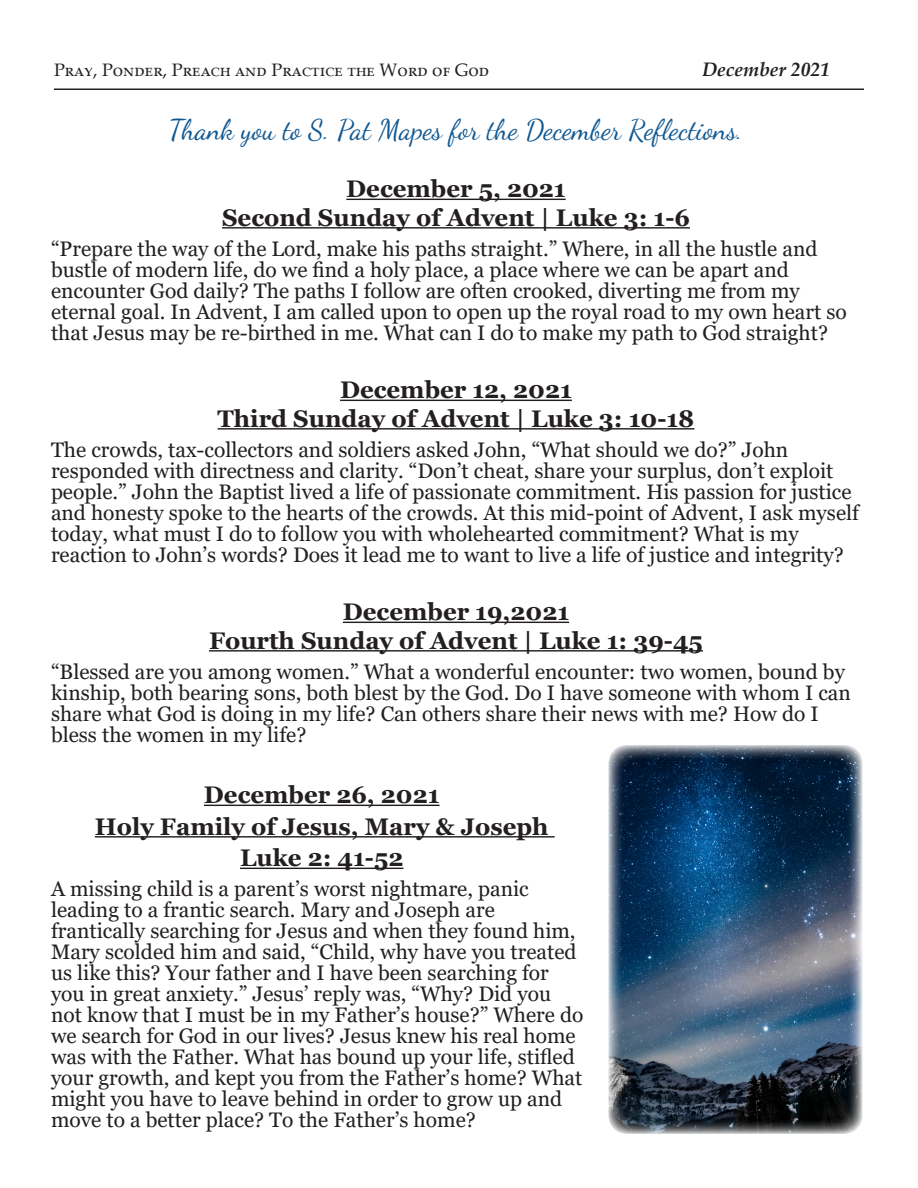
<style>
.page{position:relative;width:918px;height:1188px;background:#fff}
.page>*{position:absolute;margin:0;border:0;box-sizing:border-box;transform-origin:0 0}
.Body_Text{font:28.5px "Dancing Script";color:#0f5791}
.Body_Text-2{font:700 24px "Georgia";color:#231f20}
.Body_Text-3{font:21px/21px "Georgia";color:#231f20}
.t1{font:italic 700 19.5px "Palatino Linotype";color:#231f20}
.t2{font:18px "Palatino Linotype";color:#231f20}
</style>
<div class="page">
<hr style="left:54px;top:88px;width:810px;height:2px;background:#231f20">
<hr style="left:346px;top:199px;width:220px;height:1px;background:#231f20">
<hr style="left:222px;top:227px;width:468px;height:2px;background:#231f20">
<hr style="left:340px;top:400px;width:232px;height:1px;background:#231f20">
<hr style="left:218px;top:428px;width:476px;height:2px;background:#231f20">
<hr style="left:343px;top:622px;width:226px;height:1px;background:#231f20">
<hr style="left:209px;top:650px;width:494px;height:2px;background:#231f20">
<hr style="left:204px;top:805px;width:236px;height:1px;background:#231f20">
<hr style="left:95px;top:836px;width:460px;height:2px;background:#231f20">
<hr style="left:240px;top:868px;width:163px;height:1px;background:#231f20">
<img style="left:608px;top:745px;width:255px;height:389px">
<p class="t2" style="left:54px;top:57px;width:437px">Pray, Ponder, Preach and Practice the Word of God</p>
<p class="t1" style="left:702px;top:55px;width:129px">December 2021</p>
<p class="Body_Text" style="left:169px;top:112px;width:576px">Thank you to S. Pat Mapes for the December Reflections.</p>
<p class="Body_Text-2" style="left:346px;top:173px;width:221px">December 5, 2021</p>
<p class="Body_Text-2" style="left:222px;top:202px;width:469px">Second Sunday of Advent | Luke 3: 1-6</p>
<p class="Body_Text-3" style="left:51px;top:238px;width:797px">“Prepare the way of the Lord, make his paths straight.” Where, in all the hustle and bustle of modern life, do we find a holy place, a place where we can be apart and encounter God daily? The paths I follow are often crooked, diverting me from my eternal goal. In Advent, I am called upon to open up the royal road to my own heart so that Jesus may be re-birthed in me. What can I do to make my path to God straight?</p>
<p class="Body_Text-2" style="left:340px;top:374px;width:233px">December 12, 2021</p>
<p class="Body_Text-2" style="left:218px;top:403px;width:479px">Third Sunday of Advent | Luke 3: 10-18</p>
<p class="Body_Text-3" style="left:51px;top:439px;width:809px">The crowds, tax-collectors and soldiers asked John, “What should we do?” John responded with directness and clarity. “Don’t cheat, share your surplus, don’t exploit people.” John the Baptist lived a life of passionate commitment. His passion for justice and honesty spoke to the hearts of the crowds. At this mid-point of Advent, I ask myself today, what must I do to follow you with wholehearted commitment? What is my reaction to John’s words? Does it lead me to want to live a life of justice and integrity?</p>
<p class="Body_Text-2" style="left:343px;top:596px;width:228px">December 19,2021</p>
<p class="Body_Text-2" style="left:209px;top:625px;width:496px">Fourth Sunday of Advent | Luke 1: 39-45</p>
<p class="Body_Text-3" style="left:51px;top:661px;width:801px">“Blessed are you among women.” What a wonderful encounter: two women, bound by kinship, both bearing sons, both blest by the God. Do I have someone with whom I can share what God is doing in my life? Can others share their news with me? How do I bless the women in my life?</p>
<p class="Body_Text-2" style="left:204px;top:779px;width:237px">December 26, 2021</p>
<p class="Body_Text-2" style="left:95px;top:811px;width:455px">Holy Family of Jesus, Mary &amp; Joseph</p>
<p class="Body_Text-2" style="left:240px;top:842px;width:165px">Luke 2: 41-52</p>
<p class="Body_Text-3" style="left:51px;top:879px;width:534px">A missing child is a parent’s worst nightmare, panic leading to a frantic search. Mary and Joseph are frantically searching for Jesus and when they found him, Mary scolded him and said, “Child, why have you treated us like this? Your father and I have been searching for you in great anxiety.” Jesus’ reply was, “Why? Did you not know that I must be in my Father’s house?” Where do we search for God in our lives? Jesus knew his real home was with the Father. What has bound up your life, stifled your growth, and kept you from the Father’s home? What might you have to leave behind in order to grow up and move to a better place? To the Father’s home?</p>
</div>
